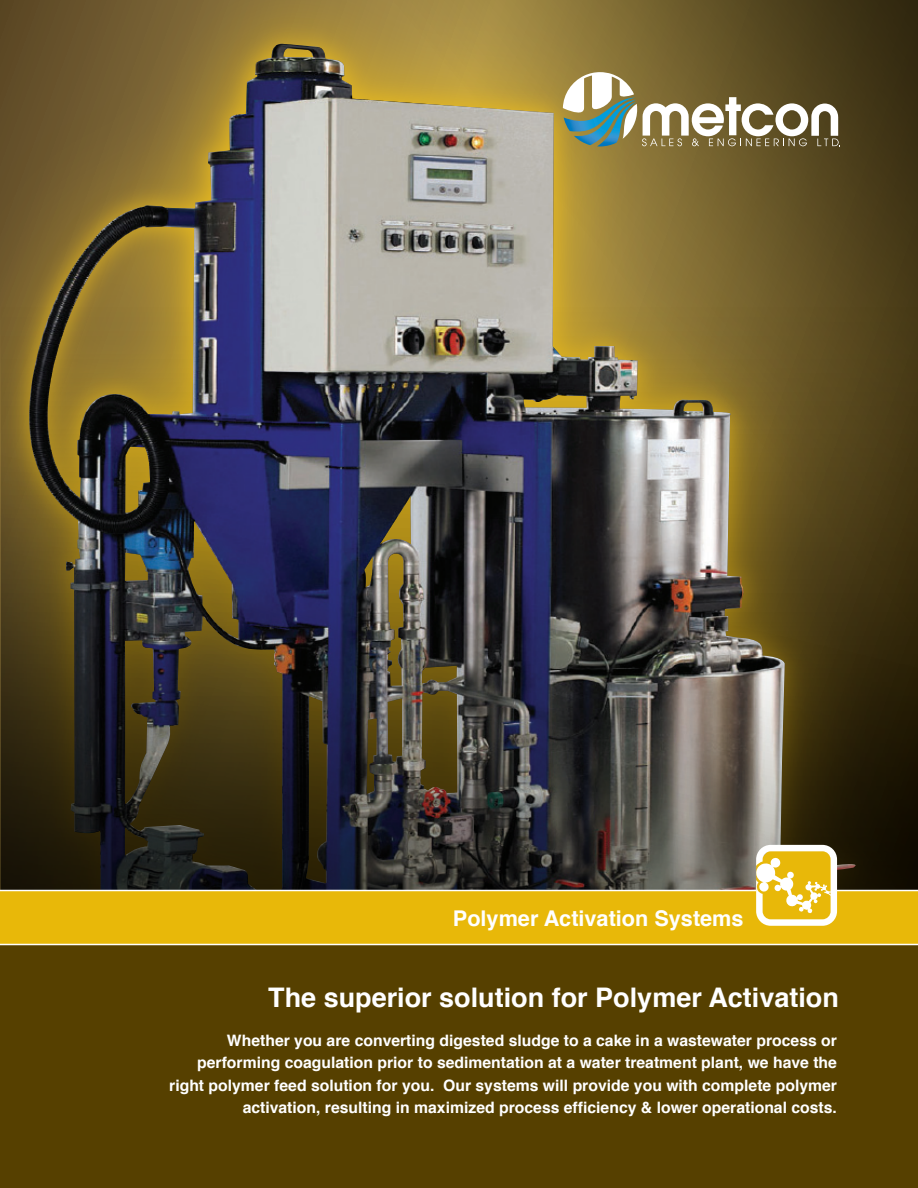
<style>
.page{position:relative;width:918px;height:1188px;background:#fff}
.page>*{position:absolute;margin:0;border:0;box-sizing:border-box;transform-origin:0 0}
.t1{font:700 27px "Helvetica";color:#fff}
.t2{font:700 21.6px "Helvetica";color:#fff}
.t3{font:700 15.75px/22.5px "Helvetica";color:#fff;text-align:right}
</style>
<div class="page">
<img style="left:0;top:11px;width:918px;height:391px">
<svg style="left:21px;top:41px;width:897px;height:229px;background:#50421c"></svg>
<img style="left:2px;top:270px;width:916px;height:132px">
<img style="left:21px;top:44px;width:764px;height:358px">
<img style="left:0;top:402px;width:918px;height:488px">
<svg style="left:563px;top:72px;width:277px;height:74px"></svg>
<div style="left:0;top:943px;width:918px;height:245px;background:#564000"></div>
<div style="left:0;top:891px;width:918px;height:54px;background:#e8b809"></div>
<hr style="left:0;top:944px;width:918px;height:1px;background:#fff">
<svg style="left:756px;top:845px;width:81px;height:81px"></svg>
<h2 class="t2" style="left:453px;top:901px;width:292px">Polymer Activation Systems</h2>
<h1 class="t1" style="left:268px;top:976px;width:572px">The superior solution for Polymer Activation</h1>
<p class="t3" style="left:169px;top:1029px;width:669px">Whether you are converting digested sludge to a cake in a wastewater process or performing coagulation prior to sedimentation at a water treatment plant, we have the right polymer feed solution for you. Our systems will provide you with complete polymer activation, resulting in maximized process efficiency &amp; lower operational costs.</p>
</div>
